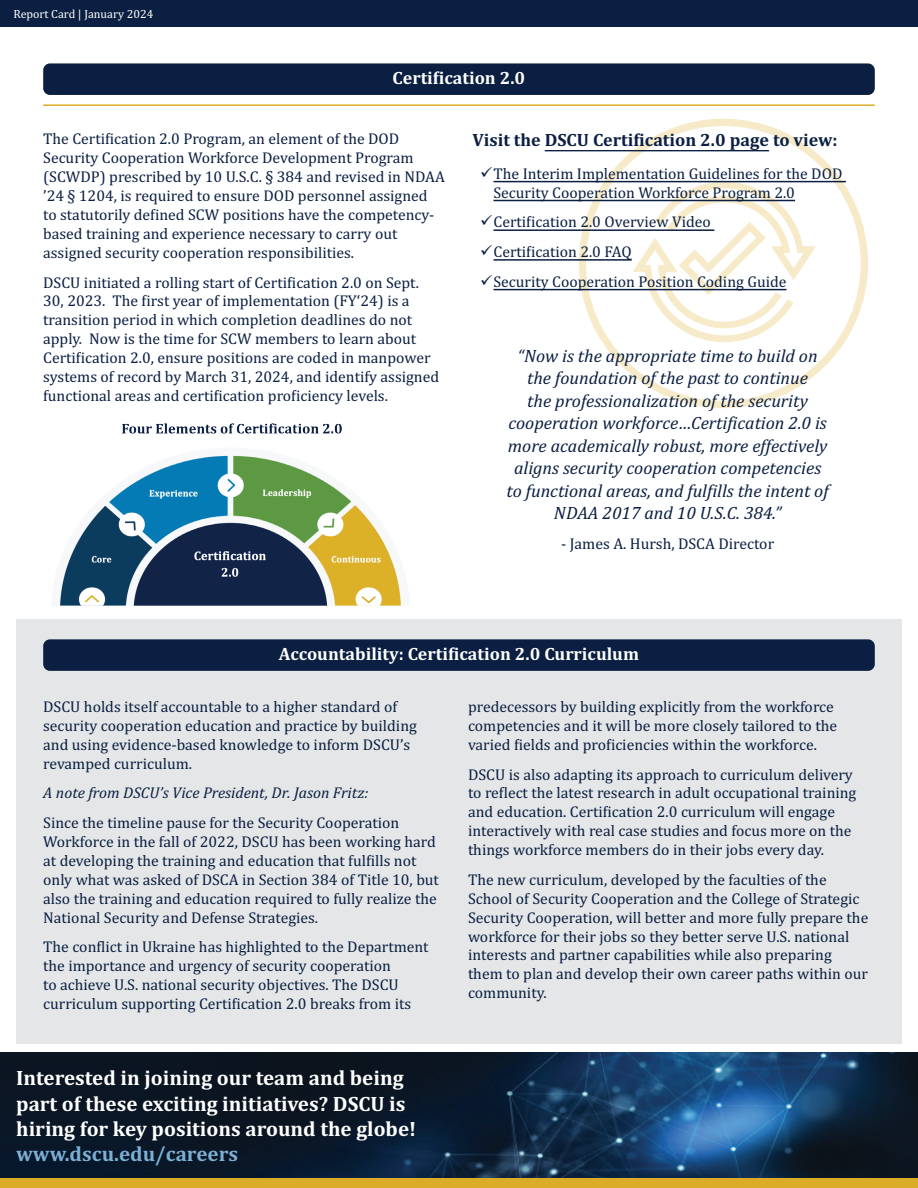
<style>
.page{position:relative;width:918px;height:1188px;background:#fff}
.page>*{position:absolute;margin:0;border:0;box-sizing:border-box;transform-origin:0 0}
.Footer_Header_1{font:700 21px/25.2px "Cambria";color:#fff}
.Footer_Header_1-2{font:700 21px "Cambria";color:#7cafd4}
.t1{font:italic 18px/22.5px "Cambria";color:#0a1f41;text-align:center}
.Header_No_Rule{font:700 18px "Cambria";color:#fff}
.t2{font:700 18px "Cambria";color:#0a1f41}
.Title_Page_Header___Rule_Sub{font:700 18px "Cambria";color:#fff}
.t3{font:15.75px/18.9px "Cambria";color:#0a1f41}
.t4{font:italic 15.75px "Cambria";color:#0a1f41}
.t5{font:12px "Cambria";color:#fff}
</style>
<div class="page">
<div style="left:0;top:0;width:918px;height:27px;background:#0a1f41"></div>
<div style="left:0;top:1177px;width:918px;height:11px;background:#daac28"></div>
<svg style="left:579px;top:119px;width:289px;height:289px"></svg>
<svg style="left:633px;top:182px;width:183px;height:160px"></svg>
<img style="left:0;top:1053px;width:918px;height:124px">
<div style="left:43px;top:63px;width:832px;height:32px;background:#0a1f41;border-radius:7px"></div>
<hr style="left:43px;top:104px;width:832px;height:2px;background:#daac28">
<hr style="left:545px;top:150px;width:224px;height:1px;background:#0a1f41">
<hr style="left:494px;top:181px;width:352px;height:1px;background:#0a1f41">
<hr style="left:494px;top:200px;width:301px;height:1px;background:#0a1f41">
<hr style="left:494px;top:229px;width:220px;height:2px;background:#0a1f41">
<hr style="left:494px;top:259px;width:138px;height:2px;background:#0a1f41">
<hr style="left:494px;top:289px;width:293px;height:1px;background:#0a1f41">
<div style="left:16px;top:673px;width:886px;height:370px;background:#e4e6e7"></div>
<img style="left:52px;top:423px;width:349px;height:183px">
<div style="left:16px;top:619px;width:886px;height:68px;background:#e4e6e7"></div>
<div style="left:43px;top:639px;width:832px;height:32px;background:#0a1f41;border-radius:7px"></div>
<p class="t5" style="left:14px;top:7px;width:141px">Report Card | January 2024</p>
<p class="Title_Page_Header___Rule_Sub" style="left:393px;top:65px;width:134px">Certification 2.0</p>
<p class="t3" style="left:43px;top:130px;width:403px">The Certification 2.0 Program, an element of the DOD Security Cooperation Workforce Development Program (SCWDP) prescribed by 10 U.S.C. § 384 and revised in NDAA ’24 § 1204, is required to ensure DOD personnel assigned to statutorily defined SCW positions have the competency&shy;based training and experience necessary to carry out assigned security cooperation responsibilities.</p>
<p class="t3" style="left:43px;top:273px;width:397px">DSCU initiated a rolling start of Certification 2.0 on Sept.<br>30, 2023. The first year of implementation (FY‘24) is a transition period in which completion deadlines do not apply. Now is the time for SCW members to learn about Certification 2.0, ensure positions are coded in manpower systems of record by March 31, 2024, and identify assigned functional areas and certification proficiency levels.</p>
<p class="t2" style="left:472px;top:127px;width:367px">Visit the DSCU Certification 2.0 page to view:</p>
<p class="t3" style="left:494px;top:164px;width:350px;text-indent:-14px">✓The Interim Implementation Guidelines for the DOD<br>Security Cooperation Workforce Program 2.0</p>
<p class="t3" style="left:480px;top:212px;width:232px">✓Certification 2.0 Overview Video</p>
<p class="t3" style="left:480px;top:242px;width:153px">✓Certification 2.0 FAQ</p>
<p class="t3" style="left:480px;top:272px;width:308px">✓Security Cooperation Position Coding Guide</p>
<p class="t1" style="left:507px;top:343px;width:324px">“Now is the appropriate time to build on the foundation of the past to continue<br>the professionalization of the security cooperation workforce…Certification 2.0 is more academically robust, more effectively aligns security cooperation competencies to functional areas, and fulfills the intent of NDAA 2017 and 10 U.S.C. 384.”</p>
<p class="t3" style="left:561px;top:534px;width:215px">- James A. Hursh, DSCA Director</p>
<p class="Header_No_Rule" style="left:279px;top:641px;width:362px">Accountability: Certification 2.0 Curriculum</p>
<p class="t3" style="left:43px;top:697px;width:375px">DSCU holds itself accountable to a higher standard of security cooperation education and practice by building and using evidence-based knowledge to inform DSCU’s revamped curriculum.</p>
<p class="t4" style="left:43px;top:782px;width:327px">A note from DSCU’s Vice President, Dr. Jason Fritz:</p>
<p class="t3" style="left:43px;top:813px;width:397px">Since the timeline pause for the Security Cooperation Workforce in the fall of 2022, DSCU has been working hard at developing the training and education that fulfills not only what was asked of DSCA in Section 384 of Title 10, but also the training and education required to fully realize the National Security and Defense Strategies.</p>
<p class="t3" style="left:43px;top:937px;width:387px">The conflict in Ukraine has highlighted to the Department the importance and urgency of security cooperation<br>to achieve U.S. national security objectives. The DSCU curriculum supporting Certification 2.0 breaks from its</p>
<p class="Footer_Header_1" style="left:16px;top:1065px;width:402px">Interested in joining our team and being part of these exciting initiatives? DSCU is hiring for key positions around the globe!</p>
<p class="Footer_Header_1-2" style="left:16px;top:1139px;width:223px">www.dscu.edu/careers</p>
<p class="t3" style="left:468px;top:697px;width:371px">predecessors by building explicitly from the workforce competencies and it will be more closely tailored to the varied fields and proficiencies within the workforce.</p>
<p class="t3" style="left:468px;top:765px;width:390px">DSCU is also adapting its approach to curriculum delivery to reflect the latest research in adult occupational training and education. Certification 2.0 curriculum will engage interactively with real case studies and focus more on the things workforce members do in their jobs every day.</p>
<p class="t3" style="left:468px;top:870px;width:402px">The new curriculum, developed by the faculties of the School of Security Cooperation and the College of Strategic Security Cooperation, will better and more fully prepare the workforce for their jobs so they better serve U.S. national interests and partner capabilities while also preparing them to plan and develop their own career paths within our community.</p>
</div>
